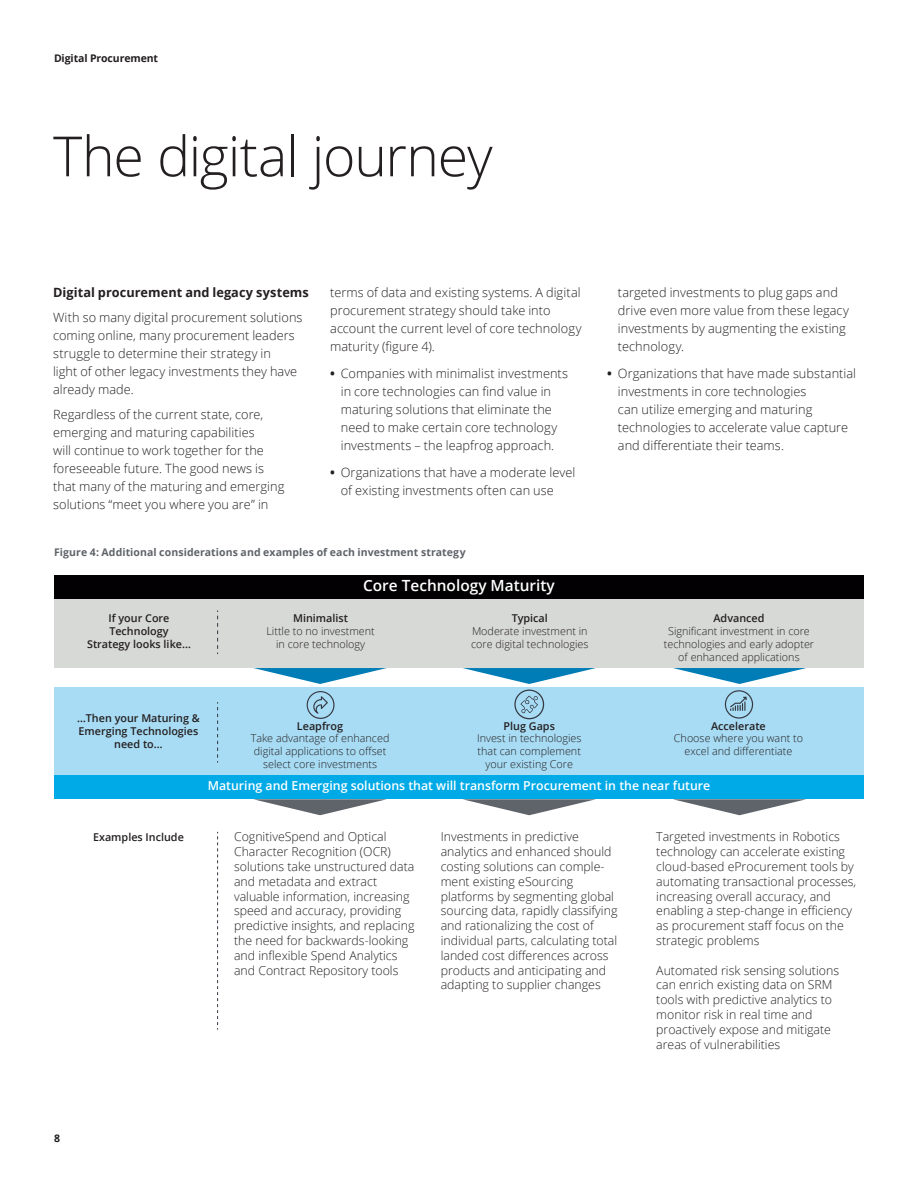
<style>
.page{position:relative;width:918px;height:1188px;background:#fff}
.page>*{position:absolute;margin:0;border:0;box-sizing:border-box;transform-origin:0 0}
.Story_heading_light{font:300 55.5px "Open Sans";letter-spacing:-.025em;color:#231f20}
.t1{font:600 15.45px "Open Sans";color:#fff}
.Body_copy__8_5_12pt{font:300 12.75px/18px "Open Sans";letter-spacing:.005em;color:#231f20}
.Subhead_B__8_5_12pt{font:700 12.75px "Open Sans";letter-spacing:.005em;color:#231f20}
.t2{font:300 12.3px/14.9px "Open Sans";color:#231f20}
.t3{font:600 12.3px "Open Sans";color:#fff}
.t4{font:300 10.8px/12.9px "Open Sans";color:#231f20;text-align:center}
.t5{font:600 10.8px/12.9px "Open Sans";color:#231f20;text-align:center}
.Chart_Table_small_he{font:700 10.5px "Open Sans";letter-spacing:.01em;color:#5f6369}
.t6{font:700 10.5px "Open Sans";letter-spacing:-.01em;color:#231f20}
.s1{font-weight:700}
.s2{font-weight:600}
</style>
<div class="page">
<div style="left:54px;top:599px;width:810px;height:69px;background:#d7d9d7"></div>
<div style="left:54px;top:687px;width:810px;height:88px;background:#a8dcf4"></div>
<div style="left:54px;top:575px;width:810px;height:24px;background:#020002"></div>
<div style="left:54px;top:775px;width:810px;height:23px;background:#00aae7"></div>
<svg style="left:217px;top:610px;width:1px;height:44px"></svg>
<svg style="left:217px;top:702px;width:1px;height:61px"></svg>
<svg style="left:217px;top:832px;width:1px;height:198px"></svg>
<svg style="left:307px;top:691px;width:28px;height:28px"></svg>
<svg style="left:514px;top:690px;width:30px;height:29px"></svg>
<svg style="left:725px;top:690px;width:28px;height:29px"></svg>
<svg style="left:254px;top:799px;width:133px;height:16px"></svg>
<svg style="left:463px;top:799px;width:133px;height:16px"></svg>
<svg style="left:673px;top:799px;width:133px;height:16px"></svg>
<svg style="left:253px;top:668px;width:134px;height:16px"></svg>
<svg style="left:463px;top:668px;width:133px;height:16px"></svg>
<svg style="left:673px;top:668px;width:133px;height:16px"></svg>
<p class="t6" style="left:54px;top:51px;width:106px">Digital Procurement</p>
<p class="Story_heading_light" style="left:53px;top:118px;width:441px">The digital journey</p>
<p class="Subhead_B__8_5_12pt" style="left:53px;top:284px;width:257px">Digital procurement and legacy systems</p>
<p class="Body_copy__8_5_12pt" style="left:53px;top:308px;width:251px">With so many digital procurement solutions coming online, many procurement leaders struggle to determine their strategy in<br>light of other legacy investments they have already made.</p>
<p class="Body_copy__8_5_12pt" style="left:53px;top:405px;width:233px">Regardless of the current state, core, emerging and maturing capabilities<br>will continue to work together for the foreseeable future. The good news is that many of the maturing and emerging solutions “meet you where you are” in</p>
<p class="Body_copy__8_5_12pt" style="left:330px;top:283px;width:253px">terms of data and existing systems. A digital procurement strategy should take into account the current level of core technology maturity (figure 4).</p>
<p class="Body_copy__8_5_12pt" style="left:330px;top:364px;width:240px;text-align:center"><span class="s1">•</span> Companies with minimalist investments in core technologies can find value in maturing solutions that eliminate the need to make certain core technology investments – the leapfrog approach.</p>
<p class="Body_copy__8_5_12pt" style="left:341px;top:463px;width:236px;text-indent:-11px"><span class="s1">•</span> Organizations that have a moderate level of existing investments often can use</p>
<p class="Chart_Table_small_he" style="left:54px;top:545px;width:413px">Figure 4: Additional considerations and examples of each investment strategy</p>
<p class="t1" style="left:363px;top:575px;width:193px">Core Technology Maturity</p>
<p class="Body_copy__8_5_12pt" style="left:618px;top:283px;width:233px">targeted investments to plug gaps and drive even more value from these legacy investments by augmenting the existing technology.</p>
<p class="Body_copy__8_5_12pt" style="left:618px;top:364px;width:240px;text-indent:-11px"><span class="s1">•</span> Organizations that have made substantial investments in core technologies<br>can utilize emerging and maturing technologies to accelerate value capture and differentiate their teams.</p>
<p class="t5" style="left:87px;top:612px;width:105px">If your Core<br>Technology<br>Strategy looks like…</p>
<p class="t4" style="left:266px;top:612px;width:110px"><span class="s2">Minimalist<br></span>Little to no investment in core technology</p>
<p class="t4" style="left:471px;top:612px;width:119px"><span class="s2">Typical<br></span>Moderate investment in core digital technologies</p>
<p class="t4" style="left:664px;top:612px;width:152px"><span class="s2">Advanced<br></span>Significant investment in core technologies and early adopter of enhanced applications</p>
<p class="t5" style="left:77px;top:712px;width:124px">…Then your Maturing &amp;<br>Emerging Technologies need to…</p>
<p class="t4" style="left:251px;top:719px;width:140px"><span class="s2">Leapfrog<br></span>Take advantage of enhanced digital applications to offset select core investments</p>
<p class="t4" style="left:477px;top:719px;width:106px"><span class="s2">Plug Gaps<br></span>Invest in technologies that can complement your existing Core</p>
<p class="t4" style="left:674px;top:719px;width:131px"><span class="s2">Accelerate<br></span>Choose where you want to excel and differentiate</p>
<p class="t3" style="left:208px;top:777px;width:504px">Maturing and Emerging solutions that will transform Procurement in the near future</p>
<p class="t5" style="left:93px;top:830px;width:92px">Examples Include</p>
<p class="t2" style="left:234px;top:829px;width:182px">CognitiveSpend and Optical<br>Character Recognition (OCR) solutions take unstructured data and metadata and extract valuable information, increasing speed and accuracy, providing predictive insights, and replacing the need for backwards-looking and inflexible Spend Analytics and Contract Repository tools</p>
<p class="t2" style="left:441px;top:829px;width:178px">Investments in predictive analytics and enhanced should costing solutions can comple&shy;ment existing eSourcing platforms by segmenting global sourcing data, rapidly classifying and rationalizing the cost of individual parts, calculating total landed cost differences across products and anticipating and adapting to supplier changes</p>
<p class="t2" style="left:656px;top:829px;width:201px">Targeted investments in Robotics technology can accelerate existing cloud-based eProcurement tools by automating transactional processes, increasing overall accuracy, and enabling a step-change in efficiency as procurement staff focus on the strategic problems</p>
<p class="t2" style="left:656px;top:962px;width:184px">Automated risk sensing solutions can enrich existing data on SRM tools with predictive analytics to monitor risk in real time and proactively expose and mitigate areas of vulnerabilities</p>
<p class="t6" style="left:54px;top:1131px;width:7px">8</p>
</div>
